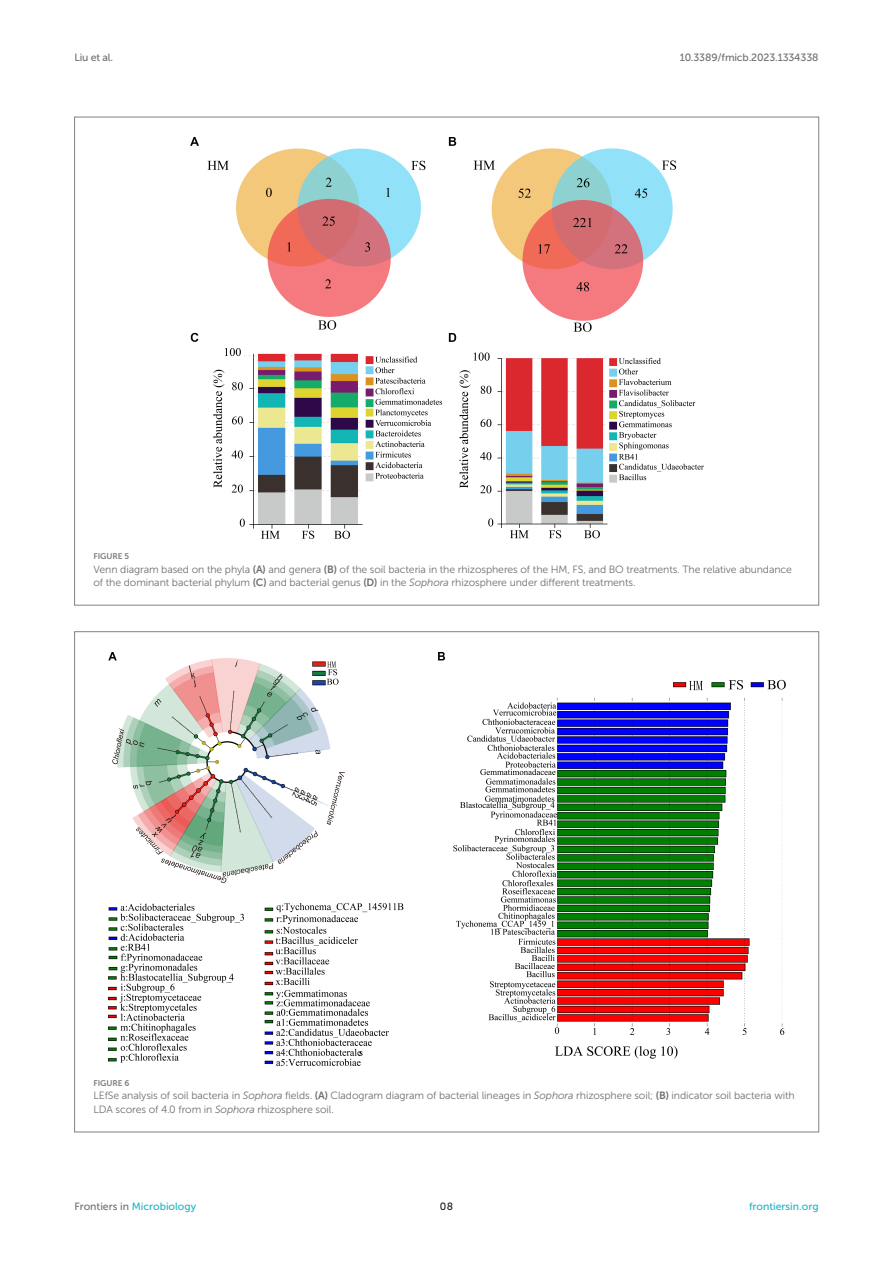
<style>
.page{position:relative;width:893px;height:1263px;background:#fff}
.page>*{position:absolute;margin:0;border:0;box-sizing:border-box;transform-origin:0 0}
.FIG_LEG{font:10.5px/13.5px "Museo Sans 300";letter-spacing:-.01em;color:#706f70}
.t1{font:10.5px "Museo Sans 500";color:#1db5c3}
.t2{font:10.5px "Museo Sans 500";letter-spacing:-.015em;color:#706f70}
.t3{font:10.5px "Museo Sans 500";color:#1b1c1b}
.FIG_HD{font:8.25px "Museo Sans 700";letter-spacing:-.01em;color:#7e7f7f}
.s1{font-family:"Museo Sans 700"}
.s2{font-style:italic}
.s3{color:#706f70}
</style>
<div class="page">
<img style="left:108px;top:652px;width:678px;height:414px">
<img style="left:190px;top:137px;width:514px;height:402px">
<p class="t2" style="left:74px;top:51px;width:40px">Liu et al.</p>
<p class="t2" style="left:680px;top:51px;width:140px">10.3389/fmicb.2023.1334338</p>
<p class="FIG_HD" style="left:94px;top:552px;width:37px">FIGURE 5</p>
<p class="FIG_LEG" style="left:94px;top:562px;width:700px">Venn diagram based on the phyla <span class="s1">(A)</span> and genera <span class="s1">(B)</span> of the soil bacteria in the rhizospheres of the HM, FS, and BO treatments. The relative abundance of the dominant bacterial phylum <span class="s1">(C)</span> and bacterial genus <span class="s1">(D)</span> in the <span class="s2">Sophora</span> rhizosphere under different treatments.</p>
<p class="FIG_HD" style="left:94px;top:1078px;width:37px">FIGURE 6</p>
<p class="FIG_LEG" style="left:94px;top:1089px;width:703px">LEfSe analysis of soil bacteria in <span class="s2">Sophora</span> fields. <span class="s1">(A)</span> Cladogram diagram of bacterial lineages in <span class="s2">Sophora</span> rhizosphere soil; <span class="s1">(B)</span> indicator soil bacteria with<br>LDA scores of 4.0 from in <span class="s2">Sophora</span> rhizosphere soil.</p>
<p class="t1" style="left:74px;top:1200px;width:123px"><span class="s3">Frontiers in</span> Microbiology</p>
<p class="t3" style="left:440px;top:1200px;width:15px">08</p>
<p class="t1" style="left:749px;top:1200px;width:71px">frontiersin.org</p>
</div>
